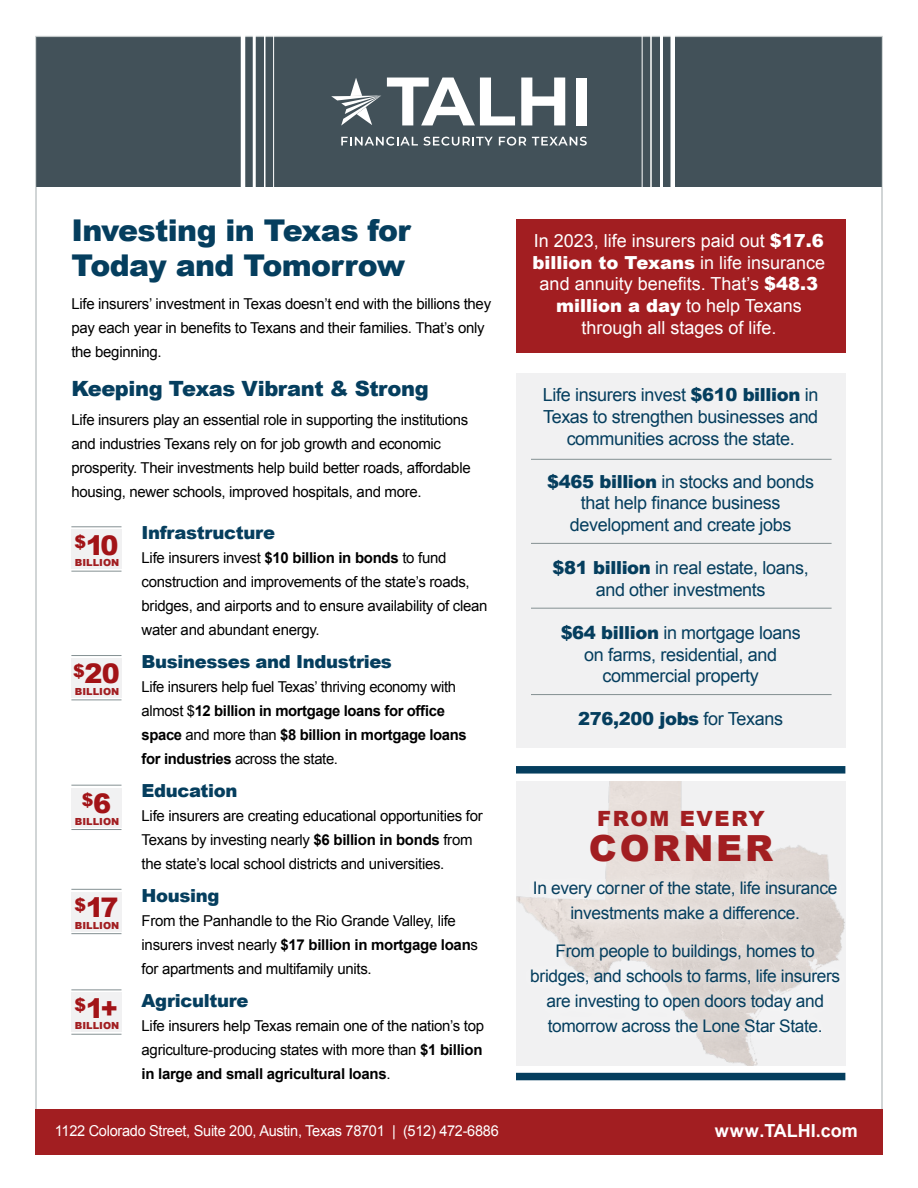
<style>
.page{position:relative;width:918px;height:1188px;background:#fff}
.page>*{position:absolute;margin:0;border:0;box-sizing:border-box;transform-origin:0 0}
.t1{font:900 36px "Arial";letter-spacing:.08em;color:#a21e21}
.t2{font:900 30px/34.5px "Arial";letter-spacing:-.02em;color:#053e5e}
.t3{font:900 27px "Arial";color:#a21317}
.t4{font:900 21px "Arial";letter-spacing:-.02em;color:#053e5e}
.t5{font:900 21px "Arial";letter-spacing:.08em;color:#a21e21}
.t6{font:18px/21.6px "Arial";letter-spacing:-.02em;color:#053e5e;text-align:center}
.t7{font:18px/21.6px "Arial";color:#fff;text-align:center}
.t8{font:900 18px "Arial";letter-spacing:-.02em;color:#053e5e}
.t9{font:700 18px "Arial";color:#fff}
.t10{font:900 17.55px "Arial";color:#a21317}
.t11{font:17.4px/25.2px "Arial";letter-spacing:-.02em;color:#053e5e;text-align:center}
.t12{font:15px/24px "Arial";letter-spacing:-.02em;color:#000}
.t13{font:15px "Arial";letter-spacing:-.02em;color:#fff}
.t14{font:900 9.75px "Arial";color:#a21e21}
.s1{font-weight:700}
.s2{font-size:27px}
.s3{font-weight:900}
.s4{font-weight:400}
</style>
<div class="page">
<div style="left:36px;top:37px;width:846px;height:150px;background:#425159"></div>
<svg style="left:331px;top:78px;width:50px;height:48px"></svg>
<svg style="left:387px;top:78px;width:128px;height:47px"></svg>
<svg style="left:521px;top:78px;width:44px;height:47px"></svg>
<div style="left:576px;top:78px;width:11px;height:47px;background:#fff"></div>
<svg style="left:341px;top:137px;width:77px;height:9px"></svg>
<svg style="left:424px;top:137px;width:69px;height:9px"></svg>
<svg style="left:499px;top:137px;width:27px;height:9px"></svg>
<svg style="left:532px;top:137px;width:55px;height:9px"></svg>
<div style="left:516px;top:220px;width:329px;height:133px;background:#a21e21"></div>
<div style="left:516px;top:374px;width:329px;height:374px;background:#f1f1f2"></div>
<hr style="left:531px;top:459px;width:301px;height:1px;background:#849092">
<hr style="left:531px;top:543px;width:301px;height:1px;background:#849092">
<hr style="left:531px;top:608px;width:301px;height:1px;background:#849092">
<hr style="left:531px;top:694px;width:301px;height:1px;background:#849092">
<div style="left:516px;top:766px;width:329px;height:8px;background:#053e5e"></div>
<div style="left:516px;top:1073px;width:329px;height:7px;background:#053e5e"></div>
<img style="left:516px;top:781px;width:329px;height:285px">
<svg style="left:520px;top:870px;width:326px;height:174px"></svg>
<hr style="left:241px;top:23px;width:4px;height:171px;background:#fff">
<hr style="left:253px;top:23px;width:3px;height:171px;background:#fff">
<hr style="left:264px;top:23px;width:2px;height:171px;background:#fff">
<hr style="left:273px;top:23px;width:1px;height:171px;background:#fff">
<div style="left:670px;top:23px;width:5px;height:171px;background:#fff"></div>
<hr style="left:660px;top:23px;width:3px;height:171px;background:#fff">
<hr style="left:650px;top:23px;width:2px;height:171px;background:#fff">
<hr style="left:642px;top:23px;width:1px;height:171px;background:#fff">
<hr style="left:71px;top:526px;width:51px;height:1px;background:#849092">
<hr style="left:71px;top:571px;width:51px;height:1px;background:#849092">
<div style="left:71px;top:530px;width:51px;height:39px;background:#f1f1f2"></div>
<hr style="left:71px;top:655px;width:51px;height:1px;background:#849092">
<hr style="left:71px;top:700px;width:51px;height:1px;background:#849092">
<div style="left:71px;top:658px;width:51px;height:40px;background:#f1f1f2"></div>
<hr style="left:71px;top:785px;width:51px;height:1px;background:#849092">
<hr style="left:71px;top:829px;width:51px;height:1px;background:#849092">
<div style="left:71px;top:788px;width:51px;height:40px;background:#f1f1f2"></div>
<hr style="left:71px;top:889px;width:51px;height:1px;background:#849092">
<hr style="left:71px;top:933px;width:51px;height:1px;background:#849092">
<div style="left:71px;top:892px;width:51px;height:40px;background:#f1f1f2"></div>
<hr style="left:71px;top:989px;width:51px;height:1px;background:#849092">
<hr style="left:71px;top:1034px;width:51px;height:1px;background:#849092">
<div style="left:71px;top:993px;width:51px;height:39px;background:#f1f1f2"></div>
<div style="left:35px;top:1109px;width:848px;height:46px;background:#a21e21"></div>
<h2 class="t2" style="left:71px;top:212px;width:341px">Investing in Texas for<br>Today and Tomorrow</h2>
<p class="t12" style="left:71px;top:291px;width:421px">Life insurers’ investment in Texas doesn’t end with the billions they pay each year in benefits to Texans and their families. That’s only the beginning.</p>
<h3 class="t4" style="left:71px;top:374px;width:359px">Keeping Texas Vibrant &amp; Strong</h3>
<p class="t12" style="left:71px;top:408px;width:401px">Life insurers play an essential role in supporting the institutions and industries Texans rely on for job growth and economic prosperity. Their investments help build better roads, affordable housing, newer schools, improved hospitals, and more.</p>
<p class="t8" style="left:142px;top:520px;width:135px">Infrastructure</p>
<p class="t12" style="left:142px;top:546px;width:347px">Life insurers invest <span class="s1">$10 billion in bonds</span> to fund construction and improvements of the state’s roads, bridges, and airports and to ensure availability of clean water and abundant energy.</p>
<p class="t8" style="left:142px;top:649px;width:252px">Businesses and Industries</p>
<p class="t12" style="left:142px;top:675px;width:327px">Life insurers help fuel Texas’ thriving economy with almost $<span class="s1">12 billion in mortgage loans for office space</span> and more than <span class="s1">$8 billion in mortgage loans for industries</span> across the state.</p>
<p class="t8" style="left:142px;top:778px;width:97px">Education</p>
<p class="t12" style="left:142px;top:804px;width:343px">Life insurers are creating educational opportunities for<br>Texans by investing nearly <span class="s1">$6 billion in bonds</span> from the state’s local school districts and universities.</p>
<p class="t8" style="left:142px;top:883px;width:79px">Housing</p>
<p class="t12" style="left:142px;top:909px;width:338px">From the Panhandle to the Rio Grande Valley, life insurers invest nearly <span class="s1">$17 billion in mortgage loan</span>s for apartments and multifamily units.</p>
<p class="t8" style="left:142px;top:988px;width:109px">Agriculture</p>
<p class="t12" style="left:142px;top:1014px;width:344px;text-align:justify">Life insurers help Texas remain one of the nation’s top agriculture-producing states with more than <span class="s1">$1 billion in large and small agricultural loans</span>.</p>
<h3 class="t3" style="left:74px;top:525px;width:46px"><sup>$</sup>10</h3>
<p class="t14" style="left:75px;top:556px;width:46px">BILLION</p>
<h3 class="t3" style="left:73px;top:654px;width:48px"><sup>$</sup>20</h3>
<p class="t14" style="left:75px;top:684px;width:46px">BILLION</p>
<p class="t10" style="left:82px;top:787px;width:31px">$<span class="s2">6</span></p>
<p class="t14" style="left:75px;top:814px;width:46px">BILLION</p>
<h3 class="t3" style="left:74px;top:888px;width:46px"><sup>$</sup>17</h3>
<p class="t14" style="left:75px;top:918px;width:46px">BILLION</p>
<h3 class="t3" style="left:74px;top:989px;width:45px"><sup>$</sup>1+</h3>
<p class="t14" style="left:75px;top:1019px;width:46px">BILLION</p>
<p class="t7" style="left:533px;top:230px;width:294px">In 2023, life insurers paid out <span class="s3">$17.6 billion to Texans</span> in life insurance and annuity benefits. That’s <span class="s3">$48.3 million a day</span> to help Texans through all stages of life.</p>
<p class="t6" style="left:543px;top:384px;width:277px">Life insurers invest <span class="s3">$610 billion</span> in<br>Texas to strengthen businesses and communities across the state.</p>
<p class="t6" style="left:547px;top:471px;width:268px"><span class="s3">$465 billion</span> in stocks and bonds that help finance business development and create jobs</p>
<p class="t6" style="left:553px;top:557px;width:258px"><span class="s3">$81 billion</span> in real estate, loans, and other investments</p>
<p class="t6" style="left:561px;top:622px;width:241px"><span class="s3">$64 billion</span> in mortgage loans on farms, residential, and commercial property</p>
<p class="t8" style="left:578px;top:706px;width:206px">276,200 jobs <span class="s4">for Texans</span></p>
<h3 class="t5" style="left:597px;top:803px;width:169px">FROM EVERY</h3>
<h1 class="t1" style="left:589px;top:822px;width:186px">CORNER</h1>
<p class="t11" style="left:533px;top:875px;width:306px">In every cor ner of the state, life insurance investments make a difference.</p>
<p class="t11" style="left:530px;top:938px;width:311px">From people to buildings, homes to bridges, and schools to farms, life insurers are investing to open doors today and tomorrow across the Lone Star State.</p>
<p class="t13" style="left:55px;top:1121px;width:445px">1122 Colorado Street, Suite 200, Austin, Texas 78701 | (512) 472-6886</p>
<p class="t9" style="left:715px;top:1119px;width:145px">www.TALHI.com</p>
</div>
